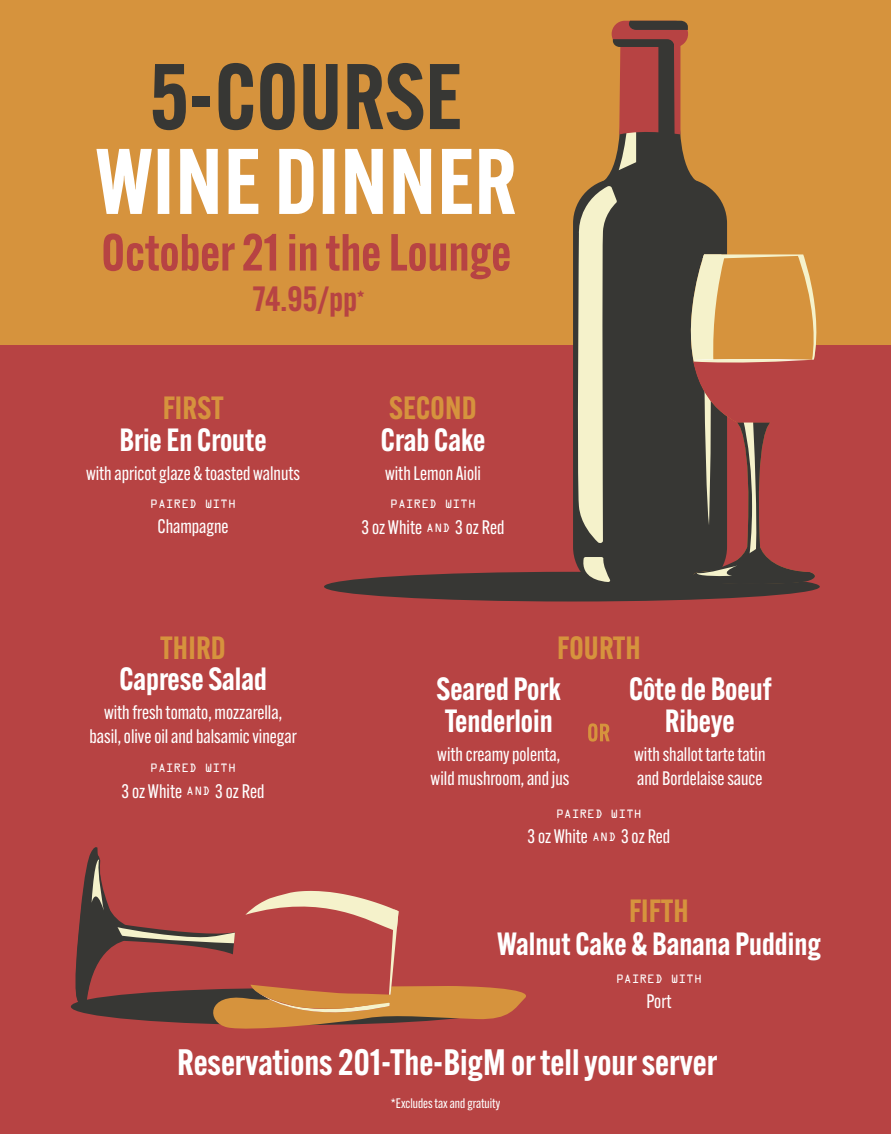
<style>
.page{position:relative;width:891px;height:1134px;background:#d6933d}
.page>*{position:absolute;margin:0;border:0;box-sizing:border-box;transform-origin:0 0}
.t1{font:600 90.9px "Alternate Gothic ATF";letter-spacing:.01em;color:#fff}
.t2{font:600 90.9px "Alternate Gothic ATF";color:#373734}
.t3{font:600 51px "Alternate Gothic ATF";color:#b74343}
.t4{font:600 36px "Alternate Gothic ATF";color:#fff}
.t5{font:600 34.35px "Alternate Gothic ATF";color:#b74343}
.t6{font:600 31.5px/31.5px "Alternate Gothic ATF";color:#fff}
.t7{font:600 31.5px "Alternate Gothic ATF";color:#d6933d}
.t8{font:19.2px/24.3px "Alternate Gothic ATF";color:#fff;text-align:center}
.t9{font:13.5px "Alternate Gothic ATF";color:#fff}
.t10{font:12.9px "OCRA Extended";color:#fff}
.s1{font-family:"OCRA Extended";font-size:12.9px}
</style>
<div class="page">
<div style="left:0;top:346px;width:891px;height:788px;background:#b74343"></div>
<div style="left:324px;top:572px;width:496px;height:30px;background:#373734;border-radius:50%"></div>
<div style="left:612px;top:21px;width:76px;height:26px;background:#b74343;border-radius:13px"></div>
<svg style="left:629px;top:21px;width:59px;height:9px"></svg>
<div style="left:573px;top:178px;width:154px;height:414px;background:#373734;border-radius:45px"></div>
<svg style="left:577px;top:36px;width:257px;height:548px"></svg>
<svg style="left:73px;top:847px;width:453px;height:182px"></svg>
<svg style="left:588px;top:723px;width:22px;height:19px"></svg>
<h1 class="t2" style="left:150px;top:39px;width:314px">5-COURSE</h1>
<h1 class="t1" style="left:95px;top:124px;width:423px">WINE DINNER</h1>
<h2 class="t3" style="left:101px;top:220px;width:411px">October 21 in the Lounge</h2>
<h3 class="t5" style="left:253px;top:277px;width:113px">74.95/pp<sup>*</sup></h3>
<h3 class="t7" style="left:163px;top:388px;width:62px">FIRST</h3>
<h3 class="t6" style="left:119px;top:424px;width:149px">Brie En Croute</h3>
<p class="t8" style="left:86px;top:461px;width:216px">with apricot glaze &amp; toasted walnuts</p>
<p class="t10" style="left:150px;top:497px;width:87px">PAIRED WITH</p>
<p class="t8" style="left:158px;top:514px;width:72px">Champagne</p>
<h3 class="t7" style="left:160px;top:627px;width:67px">THIRD</h3>
<h3 class="t6" style="left:119px;top:663px;width:149px">Caprese Salad</h3>
<p class="t8" style="left:90px;top:700px;width:209px">with fresh tomato, mozzarella, basil, olive oil and balsamic vinegar</p>
<p class="t10" style="left:150px;top:761px;width:87px">PAIRED WITH</p>
<p class="t8" style="left:122px;top:779px;width:144px">3 oz White <span class="s1">AND</span> 3 oz Red</p>
<h3 class="t7" style="left:389px;top:388px;width:89px">SECOND</h3>
<h3 class="t6" style="left:381px;top:424px;width:106px">Crab Cake</h3>
<p class="t8" style="left:385px;top:461px;width:97px">with Lemon Aioli</p>
<p class="t10" style="left:390px;top:497px;width:87px">PAIRED WITH</p>
<p class="t8" style="left:362px;top:515px;width:144px">3 oz White <span class="s1">AND</span> 3 oz Red</p>
<h3 class="t7" style="left:557px;top:627px;width:85px">FOURTH</h3>
<h3 class="t6" style="left:437px;top:673px;width:126px">Seared Pork<br>Tenderloin</h3>
<p class="t8" style="left:431px;top:742px;width:140px">with creamy polenta, wild mushroom, and jus</p>
<p class="t10" style="left:556px;top:807px;width:87px">PAIRED WITH</p>
<p class="t8" style="left:528px;top:824px;width:144px">3 oz White <span class="s1">AND</span> 3 oz Red</p>
<h3 class="t6" style="left:629px;top:673px;width:144px;text-align:center">Côte de Boeuf<br>Ribeye</h3>
<p class="t8" style="left:634px;top:742px;width:133px;text-align:left">with shallot tarte tatin and Bordelaise sauce</p>
<h3 class="t7" style="left:629px;top:891px;width:61px">FIFTH</h3>
<h3 class="t6" style="left:497px;top:927px;width:325px">Walnut Cake &amp; Banana Pudding</h3>
<p class="t10" style="left:616px;top:972px;width:87px">PAIRED WITH</p>
<p class="t8" style="left:646px;top:989px;width:27px">Port</p>
<h3 class="t4" style="left:177px;top:1040px;width:542px">Reservations 201-The-BigM or tell your server</h3>
<p class="t9" style="left:391px;top:1095px;width:111px">*Excludes tax and gratuity</p>
</div>
